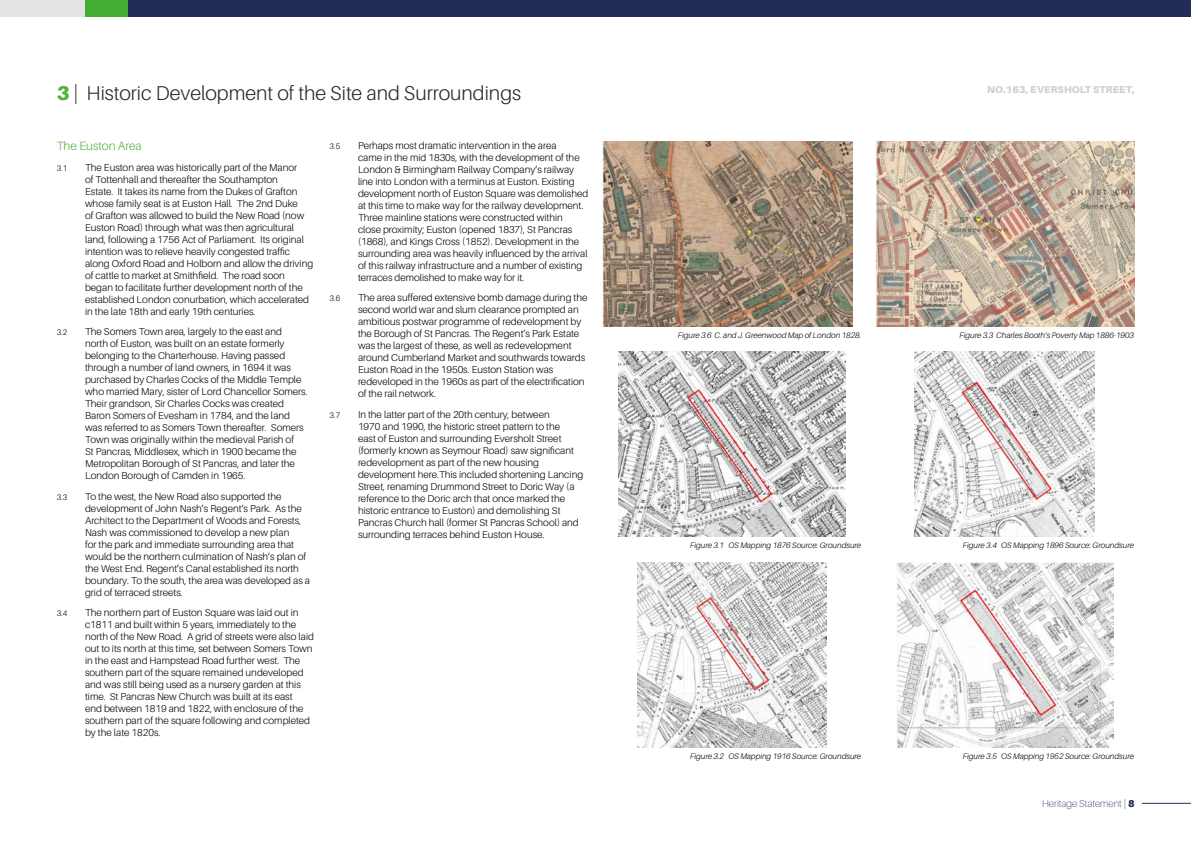
<style>
.page{position:relative;width:1191px;height:842px;background:#fff}
.page>*{position:absolute;margin:0;border:0;box-sizing:border-box;transform-origin:0 0}
.t1{font:300 20px "Aileron";color:#282827}
.t2{font:300 12px "Aileron";color:#54af3d}
.t3{font:300 10px/12px "Aileron";color:#000}
.t4{font:900 10px "Aileron";letter-spacing:.01em;color:#d0d0d0}
.t5{font:100 10px "Aileron";color:#222c56}
.t6{font:italic 300 8px "Aileron";color:#000}
.t7{font:300 8px "Aileron";color:#000}
.s1{font-weight:900;color:#54af3d}
.s2{font-weight:900}
</style>
<div class="page">
<hr style="left:1141px;top:803px;width:50px;height:1px;background:#222c56">
<div style="left:0;top:0;width:1191px;height:17px;background:#222c56"></div>
<div style="left:0;top:0;width:85px;height:17px;background:#e3e3e3"></div>
<div style="left:85px;top:0;width:43px;height:17px;background:#45ac34"></div>
<img style="left:602px;top:141px;width:250px;height:185px">
<img style="left:618px;top:351px;width:227px;height:185px">
<img style="left:637px;top:562px;width:189px;height:185px">
<img style="left:875px;top:141px;width:259px;height:185px">
<img style="left:914px;top:351px;width:181px;height:185px">
<img style="left:896px;top:562px;width:217px;height:185px">
<h1 class="t1" style="left:57px;top:83px;width:466px"><span class="s1">3</span> | Historic Development of the Site and Surroundings</h1>
<p class="t2" style="left:57px;top:140px;width:87px">The Euston Area</p>
<p class="t7" style="left:57px;top:164px;width:12px">3.1</p>
<p class="t3" style="left:85px;top:161px;width:230px">The Euston area was historically part of the Manor<br>of Tottenhall and thereafter the Southampton<br>Estate. It takes its name from the Dukes of Grafton whose family seat is at Euston Hall. The 2nd Duke<br>of Grafton was allowed to build the New Road (now Euston Road) through what was then agricultural land, following a 1756 Act of Parliament. Its original intention was to relieve heavily congested traffic along Oxford Road and Holborn and allow the driving of cattle to market at Smithfield. The road soon began to facilitate further development north of the established London conurbation, which accelerated in the late 18th and early 19th centuries.</p>
<p class="t7" style="left:57px;top:328px;width:12px">3.2</p>
<p class="t3" style="left:85px;top:326px;width:224px">The Somers Town area, largely to the east and<br>north of Euston, was built on an estate formerly belonging to the Charterhouse. Having passed through a number of land owners, in 1694 it was purchased by Charles Cocks of the Middle Temple who married Mary, sister of Lord Chancellor Somers.<br>Their grandson, Sir Charles Cocks was created Baron Somers of Evesham in 1784, and the land was referred to as Somers Town thereafter. Somers Town was originally within the medieval Parish of<br>St Pancras, Middlesex, which in 1900 became the Metropolitan Borough of St Pancras, and later the London Borough of Camden in 1965.</p>
<p class="t7" style="left:57px;top:493px;width:12px">3.3</p>
<p class="t3" style="left:85px;top:490px;width:226px">To the west, the New Road also supported the development of John Nash’s Regent’s Park. As the Architect to the Department of Woods and Forests, Nash was commissioned to develop a new plan<br>for the park and immediate surrounding area that would be the northern culmination of Nash’s plan of the West End. Regent’s Canal established its north boundary. To the south, the area was developed as a grid of terraced streets.</p>
<p class="t7" style="left:57px;top:609px;width:12px">3.4</p>
<p class="t3" style="left:85px;top:607px;width:230px">The northern part of Euston Square was laid out in c1811 and built within 5 years, immediately to the north of the New Road. A grid of streets were also laid out to its north at this time, set between Somers Town in the east and Hampstead Road further west. The southern part of the square remained undeveloped and was still being used as a nursery garden at this time. St Pancras New Church was built at its east<br>end between 1819 and 1822, with enclosure of the southern part of the square following and completed by the late 1820s.</p>
<p class="t7" style="left:330px;top:142px;width:12px">3.5</p>
<p class="t3" style="left:358px;top:139px;width:232px">Perhaps most dramatic intervention in the area<br>came in the mid 1830s, with the development of the London &amp; Birmingham Railway Company’s railway line into London with a terminus at Euston. Existing development north of Euston Square was demolished at this time to make way for the railway development.<br>Three mainline stations were constructed within close proximity; Euston (opened 1837), St Pancras (1868), and Kings Cross (1852). Development in the surrounding area was heavily influenced by the arrival of this railway infrastructure and a number of existing terraces demolished to make way for it.</p>
<p class="t7" style="left:330px;top:294px;width:12px">3.6</p>
<p class="t3" style="left:358px;top:292px;width:231px">The area suffered extensive bomb damage during the second world war and slum clearance prompted an ambitious postwar programme of redevelopment by the Borough of St Pancras. The Regent’s Park Estate was the largest of these, as well as redevelopment around Cumberland Market and southwards towards Euston Road in the 1950s. Euston Station was redeveloped in the 1960s as part of the electrification of the rail network.</p>
<p class="t7" style="left:330px;top:411px;width:12px">3.7</p>
<p class="t3" style="left:358px;top:408px;width:227px">In the latter part of the 20th century, between<br>1970 and 1990, the historic street pattern to the<br>east of Euston and surrounding Eversholt Street (formerly known as Seymour Road) saw significant redevelopment as part of the new housing development here.This included shortening Lancing Street, renaming Drummond Street to Doric Way (a reference to the Doric arch that once marked the historic entrance to Euston) and demolishing St Pancras Church hall (former St Pancras School) and surrounding terraces behind Euston House.</p>
<p class="t6" style="left:677px;top:331px;width:185px">Figure 3.6 C. and J. Greenwood Map of London 1828.</p>
<p class="t6" style="left:690px;top:541px;width:173px">Figure 3.1 OS Mapping 1876 Source: Groundsure</p>
<p class="t6" style="left:690px;top:752px;width:173px">Figure 3.2 OS Mapping 1916 Source: Groundsure</p>
<p class="t4" style="left:987px;top:83px;width:149px">NO.163, EVERSHOLT STREET,</p>
<p class="t6" style="left:959px;top:331px;width:176px">Figure 3.3 Charles Booth’s Poverty Map 1886-1903</p>
<p class="t6" style="left:963px;top:541px;width:173px">Figure 3.4 OS Mapping 1896 Source: Groundsure</p>
<p class="t6" style="left:963px;top:752px;width:173px">Figure 3.5 OS Mapping 1952 Source: Groundsure</p>
<p class="t5" style="left:1042px;top:798px;width:94px">Heritage Statement | <span class="s2">8</span></p>
</div>
